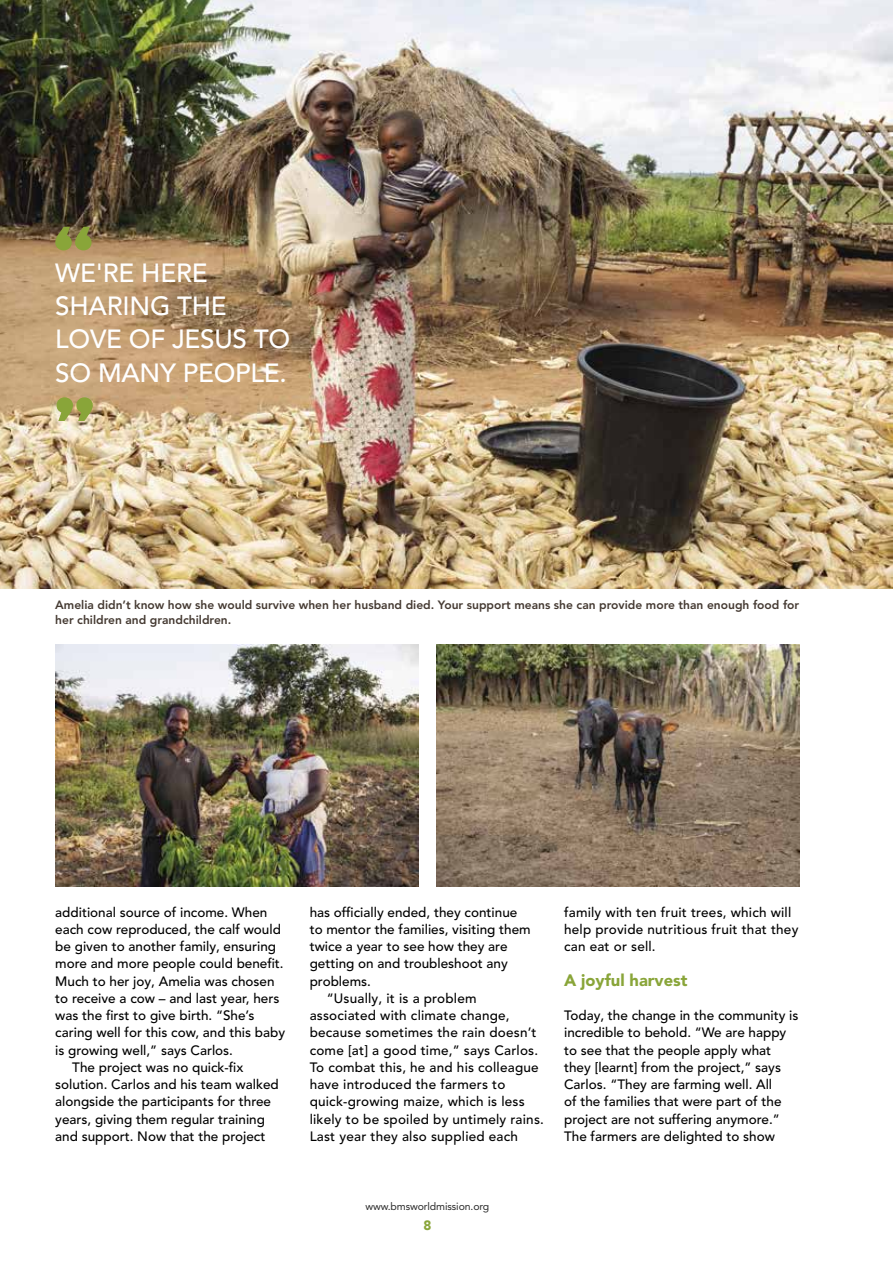
<style>
.page{position:relative;width:893px;height:1263px;background:#fff}
.page>*{position:absolute;margin:0;border:0;box-sizing:border-box;transform-origin:0 0}
.t1{font:500 26.1px/33px "Avenir LT Pro";letter-spacing:-.01em;color:#fff}
.t2{font:900 16.5px "Avenir LT Pro";color:#89a539}
.t3{font:500 13.5px/17.2px "Avenir LT Pro";color:#000}
.t4{font:900 13.5px "Avenir";color:#89a539}
.t5{font:800 12px/15px "Avenir LT Pro";color:#453a32}
.t6{font:10.5px "Avenir LT Pro";letter-spacing:-.01em;color:#292929}
</style>
<div class="page">
<img style="left:0;top:0;width:893px;height:588px">
<img style="left:436px;top:644px;width:363px;height:242px">
<img style="left:55px;top:644px;width:363px;height:242px">
<svg style="left:55px;top:227px;width:37px;height:23px"></svg>
<svg style="left:56px;top:397px;width:37px;height:24px"></svg>
<h1 class="t1" style="left:55px;top:257px;width:237px">WE'RE HERE<br>SHARING THE<br>LOVE OF JESUS TO<br>SO MANY PEOPLE.</h1>
<p class="t5" style="left:55px;top:597px;width:745px">Amelia didn’t know how she would survive when her husband died. Your support means she can provide more than enough food for her children and grandchildren.</p>
<p class="t3" style="left:55px;top:903px;width:214px">additional source of income. When</p>
<p class="t3" style="left:55px;top:921px;width:227px">each cow reproduced, the calf would</p>
<p class="t3" style="left:55px;top:938px;width:222px">be given to another family, ensuring</p>
<p class="t3" style="left:55px;top:955px;width:230px">more and more people could benefit.</p>
<p class="t3" style="left:55px;top:972px;width:221px">Much to her joy, Amelia was chosen</p>
<p class="t3" style="left:55px;top:990px;width:226px">to receive a cow – and last year, hers</p>
<p class="t3" style="left:55px;top:1007px;width:201px">was the first to give birth. “She’s</p>
<p class="t3" style="left:55px;top:1024px;width:231px">caring well for this cow, and this baby</p>
<p class="t3" style="left:55px;top:1041px;width:179px">is growing well,” says Carlos.</p>
<p class="t3" style="left:72px;top:1059px;width:173px">The project was no quick-fix</p>
<p class="t3" style="left:55px;top:1076px;width:225px">solution. Carlos and his team walked</p>
<p class="t3" style="left:55px;top:1093px;width:217px">alongside the participants for three</p>
<p class="t3" style="left:55px;top:1110px;width:211px">years, giving them regular training</p>
<p class="t3" style="left:55px;top:1128px;width:212px">and support. Now that the project</p>
<p class="t3" style="left:310px;top:903px;width:209px">has officially ended, they continue</p>
<p class="t3" style="left:310px;top:921px;width:223px">to mentor the families, visiting them</p>
<p class="t3" style="left:310px;top:938px;width:199px">twice a year to see how they are</p>
<p class="t3" style="left:310px;top:955px;width:200px">getting on and troubleshoot any</p>
<p class="t3" style="left:310px;top:972px;width:63px">problems.</p>
<p class="t3" style="left:327px;top:990px;width:151px">“Usually, it is a problem</p>
<p class="t3" style="left:310px;top:1007px;width:201px">associated with climate change,</p>
<p class="t3" style="left:310px;top:1024px;width:228px">because sometimes the rain doesn’t</p>
<p class="t3" style="left:310px;top:1041px;width:230px">come [at] a good time,” says Carlos.</p>
<p class="t3" style="left:310px;top:1059px;width:230px">To combat this, he and his colleague</p>
<p class="t3" style="left:310px;top:1076px;width:197px">have introduced the farmers to</p>
<p class="t3" style="left:310px;top:1093px;width:216px">quick-growing maize, which is less</p>
<p class="t3" style="left:310px;top:1111px;width:236px">likely to be spoiled by untimely rains.</p>
<p class="t3" style="left:310px;top:1128px;width:210px">Last year they also supplied each</p>
<p class="t3" style="left:564px;top:904px;width:236px">family with ten fruit trees, which will help provide nutritious fruit that they can eat or sell.</p>
<p class="t2" style="left:564px;top:970px;width:125px">A joyful harvest</p>
<p class="t3" style="left:564px;top:1007px;width:236px">Today, the change in the community is incredible to behold. “We are happy to see that the people apply what they [learnt] from the project,” says Carlos. “They are farming well. All<br>of the families that were part of the project are not suffering anymore.” The farmers are delighted to show</p>
<p class="t6" style="left:365px;top:1199px;width:125px">www.bmsworldmission.org</p>
<p class="t4" style="left:423px;top:1214px;width:9px">8</p>
</div>
